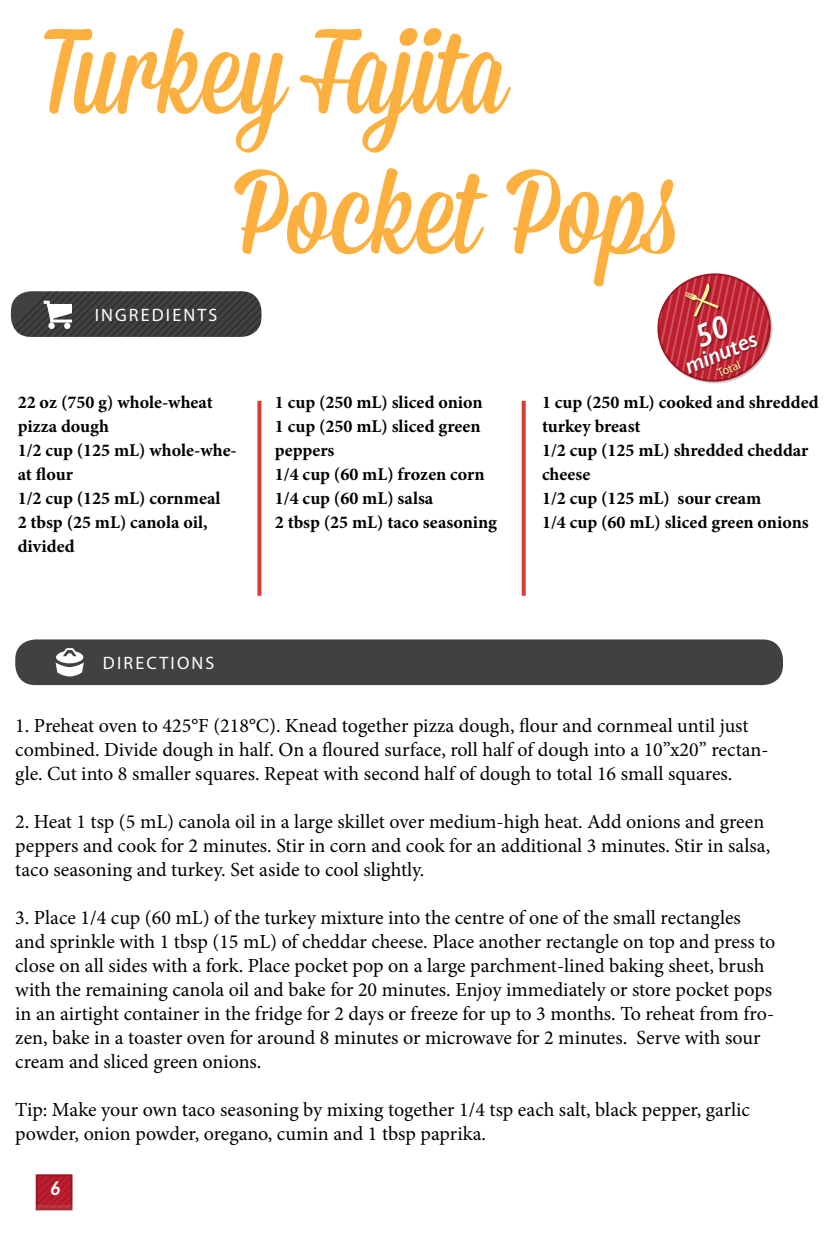
<style>
.page{position:relative;width:828px;height:1260px;background:#fff}
.page>*{position:absolute;margin:0;border:0;box-sizing:border-box;transform-origin:0 0}
.t1{font:120px/140px "Mission Script";color:#fbb040}
.t2{font:italic 600 24px "Gill Sans";color:#fff}
.t3{font:20px/24px "Minion Pro";color:#000}
.t4{font:italic 600 20px "Gill Sans";color:#fff}
.t5{font:700 18px/24px "Minion Pro";color:#000}
.t6{font:18px "Myriad Pro";letter-spacing:.12em;color:#fff}
.t7{font:12px "Myriad Pro";color:#fff799}
</style>
<div class="page">
<svg style="left:39px;top:1177px;width:31px;height:28px"></svg>
<div style="left:36px;top:1174px;width:37px;height:36px;border:2px solid #9c1421"></div>
<svg style="left:36px;top:1205px;width:37px;height:5px"></svg>
<div style="left:15px;top:639px;width:768px;height:46px;background:#414042;border-radius:20px"></div>
<svg style="left:56px;top:648px;width:28px;height:28px"></svg>
<svg style="left:11px;top:291px;width:250px;height:46px;background:#49494a"></svg>
<svg style="left:522px;top:401px;width:4px;height:195px"></svg>
<svg style="left:257px;top:401px;width:4px;height:195px"></svg>
<svg style="left:657px;top:273px;width:116px;height:111px"></svg>
<h1 class="t1" style="left:234px;top:8px;width:444px;text-indent:-192px">Turkey Fajita<br>Pocket Pops</h1>
<p class="t6" style="left:95px;top:304px;width:124px">INGREDIENTS</p>
<p class="t2" style="left:680px;top:354px;width:78px;rotate:-23deg">minutes</p>
<p class="t7" style="left:715px;top:367px;width:26px;rotate:-23deg">Total</p>
<p class="t5" style="left:18px;top:390px;width:220px">22 oz (750 g) whole-wheat pizza dough<br>1/2 cup (125 mL) whole-whe&shy;at flour<br>1/2 cup (125 mL) cornmeal<br>2 tbsp (25 mL) canola oil, divided</p>
<p class="t5" style="left:542px;top:390px;width:278px">1 cup (250 mL) cooked and shredded turkey breast<br>1/2 cup (125 mL) shredded cheddar cheese<br>1/2 cup (125 mL) sour cream<br>1/4 cup (60 mL) sliced green onions</p>
<p class="t5" style="left:275px;top:390px;width:224px">1 cup (250 mL) sliced onion<br>1 cup (250 mL) sliced green peppers<br>1/4 cup (60 mL) frozen corn<br>1/4 cup (60 mL) salsa<br>2 tbsp (25 mL) taco seasoning</p>
<p class="t6" style="left:103px;top:652px;width:113px">DIRECTIONS</p>
<p class="t3" style="left:15px;top:714px;width:755px">1. Preheat oven to 425°F (218°C). Knead together pizza dough, flour and cornmeal until just combined. Divide dough in half. On a floured surface, roll half of dough into a 10”x20” rectan&shy;gle. Cut into 8 smaller squares. Repeat with second half of dough to total 16 small squares.</p>
<p class="t3" style="left:15px;top:810px;width:757px">2. Heat 1 tsp (5 mL) canola oil in a large skillet over medium-high heat. Add onions and green peppers and cook for 2 minutes. Stir in corn and cook for an additional 3 minutes. Stir in salsa, taco seasoning and turkey. Set aside to cool slightly.</p>
<p class="t3" style="left:15px;top:906px;width:762px">3. Place 1/4 cup (60 mL) of the turkey mixture into the centre of one of the small rectangles and sprinkle with 1 tbsp (15 mL) of cheddar cheese. Place another rectangle on top and press to close on all sides with a fork. Place pocket pop on a large parchment-lined baking sheet, brush with the remaining canola oil and bake for 20 minutes. Enjoy immediately or store pocket pops in an airtight container in the fridge for 2 days or freeze for up to 3 months. To reheat from fro&shy;zen, bake in a toaster oven for around 8 minutes or microwave for 2 minutes. Serve with sour cream and sliced green onions.</p>
<p class="t3" style="left:15px;top:1098px;width:736px">Tip: Make your own taco seasoning by mixing together 1/4 tsp each salt, black pepper, garlic powder, onion powder, oregano, cumin and 1 tbsp paprika.</p>
<p class="t4" style="left:50px;top:1176px;width:12px">6</p>
</div>
